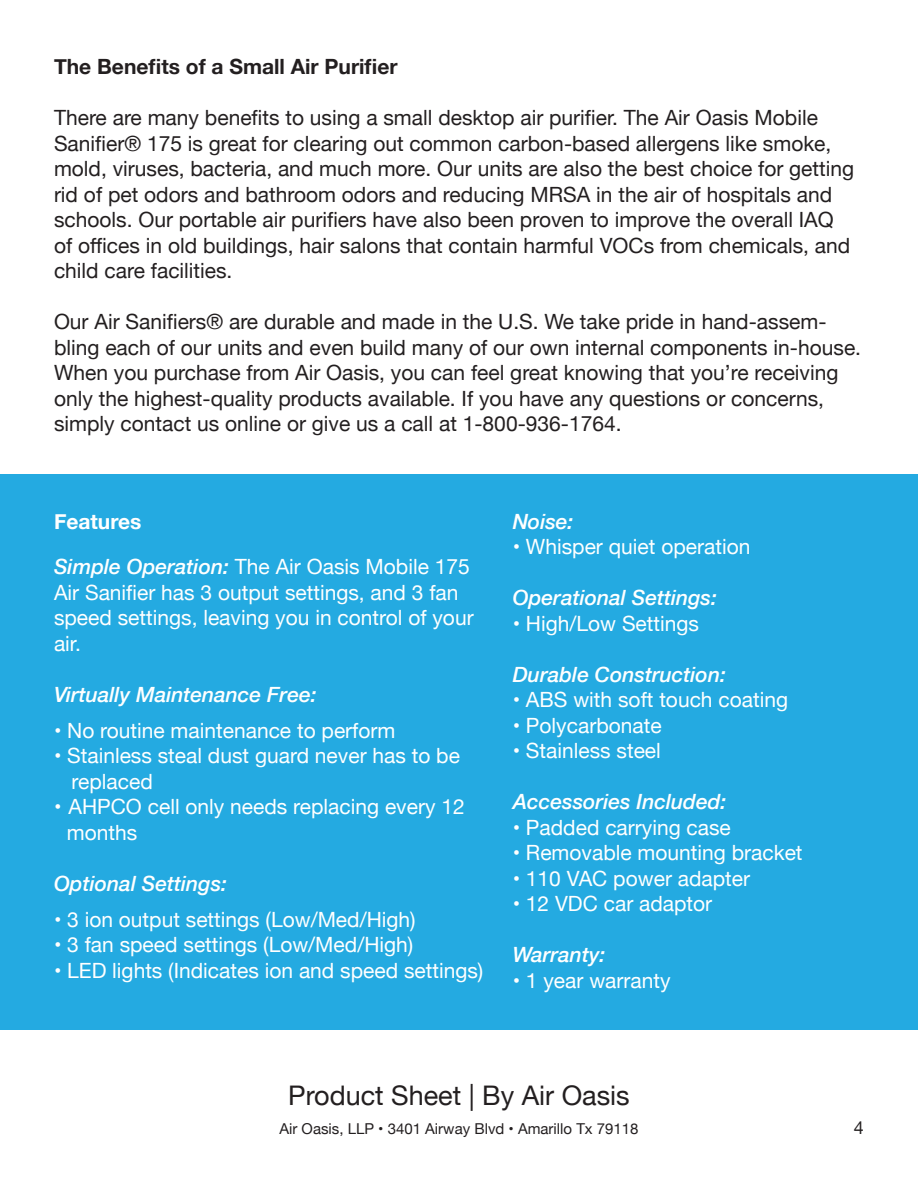
<style>
.page{position:relative;width:918px;height:1188px;background:#fff}
.page>*{position:absolute;margin:0;border:0;box-sizing:border-box;transform-origin:0 0}
.t1{font:27px "Helvetica Neue";color:#231f20}
.t2{font:21px/25.5px "Helvetica Neue";color:#231f20}
.t3{font:21px/25.5px "Helvetica Neue";color:#fff}
.t4{font:italic 500 21px "Helvetica Neue";color:#fff}
.t5{font:700 21px "Helvetica Neue";color:#231f20}
.t6{font:700 21px "Helvetica Neue";color:#fff}
.t7{font:18px "Helvetica Neue";color:#231f20}
.t8{font:15px "Helvetica Neue";color:#231f20}
.s1{font-weight:500;font-style:italic}
</style>
<div class="page">
<div style="left:0;top:475px;width:917px;height:555px;background:#24aae1"></div>
<p class="t5" style="left:54px;top:51px;width:345px">The Benefits of a Small Air Purifier</p>
<p class="t2" style="left:54px;top:106px;width:802px">There are many benefits to using a small desktop air purifier. The Air Oasis Mobile Sanifier® 175 is great for clearing out common carbon-based allergens like smoke, mold, viruses, bacteria, and much more. Our units are also the best choice for getting rid of pet odors and bathroom odors and reducing MRSA in the air of hospitals and schools. Our portable air purifiers have also been proven to improve the overall IAQ of offices in old buildings, hair salons that contain harmful VOCs from chemicals, and child care facilities.</p>
<p class="t2" style="left:54px;top:310px;width:809px">Our Air Sanifiers® are durable and made in the U.S. We take pride in hand-assem&shy;bling each of our units and even build many of our own internal components in-house.<br>When you purchase from Air Oasis, you can feel great knowing that you’re receiving only the highest-quality products available. If you have any questions or concerns, simply contact us online or give us a call at 1-800-936-1764.</p>
<p class="t6" style="left:54px;top:505px;width:89px">Features</p>
<p class="t3" style="left:54px;top:555px;width:421px"><span class="s1">Simple Operation:</span> The Air Oasis Mobile 175<br>Air Sanifier has 3 output settings, and 3 fan speed settings, leaving you in control of your air.</p>
<p class="t4" style="left:54px;top:676px;width:264px">Virtually Maintenance Free:</p>
<p class="t3" style="left:54px;top:719px;width:343px">• No routine maintenance to perform</p>
<p class="t3" style="left:72px;top:744px;width:390px;text-indent:-18px">• Stainless steal dust guard never has to be replaced</p>
<p class="t3" style="left:67px;top:795px;width:399px;text-indent:-13px">• AHPCO cell only needs replacing every 12 months</p>
<p class="t4" style="left:54px;top:865px;width:175px">Optional Settings:</p>
<p class="t3" style="left:54px;top:908px;width:363px">• 3 ion output settings (Low/Med/High)</p>
<p class="t3" style="left:54px;top:933px;width:361px">• 3 fan speed settings (Low/Med/High)</p>
<p class="t3" style="left:54px;top:959px;width:431px">• LED lights (Indicates ion and speed settings)</p>
<p class="t4" style="left:513px;top:503px;width:62px">Noise:</p>
<p class="t3" style="left:513px;top:535px;width:239px">• Whisper quiet operation</p>
<p class="t4" style="left:513px;top:580px;width:206px">Operational Settings:</p>
<p class="t3" style="left:513px;top:612px;width:188px">• High/Low Settings</p>
<p class="t4" style="left:513px;top:656px;width:215px">Durable Construction:</p>
<p class="t3" style="left:513px;top:688px;width:277px">• ABS with soft touch coating</p>
<p class="t3" style="left:513px;top:714px;width:150px">• Polycarbonate</p>
<p class="t3" style="left:513px;top:739px;width:150px">• Stainless steel</p>
<p class="t4" style="left:513px;top:784px;width:215px">Accessories Included:</p>
<p class="t3" style="left:513px;top:816px;width:220px">• Padded carrying case</p>
<p class="t3" style="left:513px;top:841px;width:291px">• Removable mounting bracket</p>
<p class="t3" style="left:513px;top:867px;width:239px">• 110 VAC power adapter</p>
<p class="t3" style="left:513px;top:892px;width:201px">• 12 VDC car adaptor</p>
<p class="t4" style="left:513px;top:937px;width:94px">Warranty:</p>
<p class="t3" style="left:513px;top:969px;width:159px">• 1 year warranty</p>
<p class="t1" style="left:288px;top:1076px;width:343px">Product Sheet | By Air Oasis</p>
<p class="t8" style="left:279px;top:1118px;width:361px">Air Oasis, LLP • 3401 Airway Blvd • Amarillo Tx 79118</p>
<p class="t7" style="left:854px;top:1115px;width:12px">4</p>
</div>
